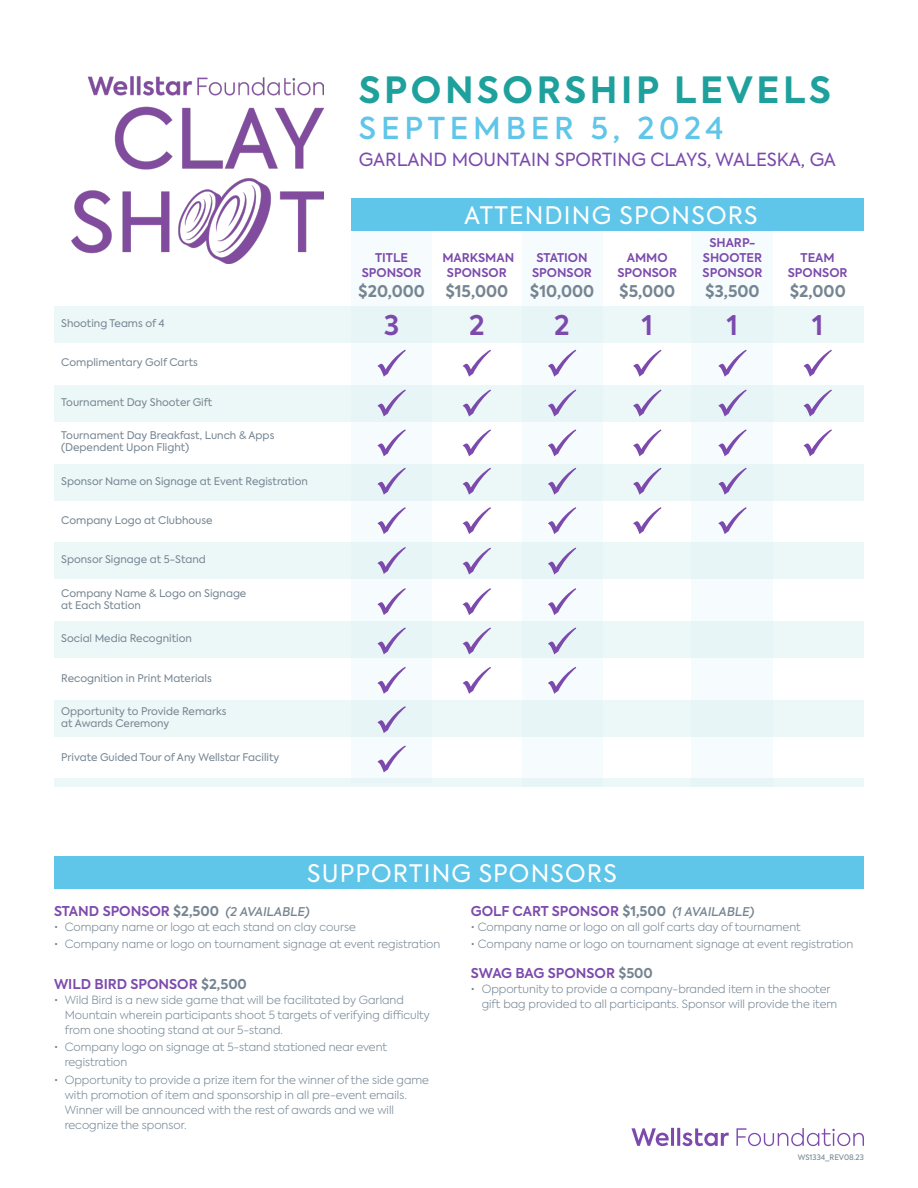
<style>
.page{position:relative;width:918px;height:1188px;background:#fff}
.page>*{position:absolute;margin:0;border:0;box-sizing:border-box;transform-origin:0 0}
.t1{font:700 36px "Axiforma";letter-spacing:.1em;color:#1ea19c}
.t2{font:500 30px "Axiforma";letter-spacing:.16em;color:#5fc5e9}
.t3{font:600 27px "Axiforma";color:#7c4aad}
.t4{font:24px "Axiforma";letter-spacing:.05em;color:#fff}
.t5{font:18px "Axiforma";color:#7c4aad}
.t6{font:700 16.05px "Axiforma";color:#758592}
.t7{font:600 13.5px "Axiforma";color:#7c4aad}
.t8{font:600 12px/15px "Axiforma";color:#7c4aad;text-align:center}
.t9{font:300 11.25px/15px "Axiforma";color:#758592}
.t10{font:10.5px/12px "Axiforma";color:#758592}
.t11{font:7.5px "Axiforma";color:#758592}
.s1{font-weight:700;color:#758592}
.s2{font-weight:500;font-style:italic;font-size:12px;color:#758592}
</style>
<div class="page">
<div style="left:54px;top:856px;width:810px;height:32px;background:#5fc5e9"></div>
<div style="left:54px;top:385px;width:810px;height:37px;background:#ecf7f7"></div>
<div style="left:54px;top:306px;width:810px;height:37px;background:#ecf7f7"></div>
<div style="left:54px;top:464px;width:810px;height:36px;background:#ecf7f7"></div>
<div style="left:54px;top:542px;width:810px;height:37px;background:#ecf7f7"></div>
<div style="left:54px;top:621px;width:810px;height:37px;background:#ecf7f7"></div>
<div style="left:54px;top:700px;width:810px;height:37px;background:#ecf7f7"></div>
<div style="left:54px;top:779px;width:810px;height:8px;background:#ecf7f7"></div>
<div style="left:351px;top:231px;width:81px;height:552px;background:linear-gradient(to right,#f1f9fb,#f1f9fb)"></div>
<div style="left:522px;top:231px;width:81px;height:556px;background:linear-gradient(to right,#f0f9fb,#f0f9fb)"></div>
<div style="left:692px;top:231px;width:81px;height:556px;background:linear-gradient(to right,#f0f9fb,#f0f9fb)"></div>
<svg style="left:377px;top:350px;width:29px;height:27px"></svg>
<svg style="left:463px;top:350px;width:28px;height:27px"></svg>
<svg style="left:548px;top:350px;width:28px;height:27px"></svg>
<svg style="left:633px;top:350px;width:29px;height:27px"></svg>
<svg style="left:718px;top:350px;width:29px;height:27px"></svg>
<svg style="left:803px;top:350px;width:29px;height:27px"></svg>
<svg style="left:377px;top:390px;width:29px;height:27px"></svg>
<svg style="left:463px;top:390px;width:28px;height:27px"></svg>
<svg style="left:548px;top:390px;width:28px;height:27px"></svg>
<svg style="left:548px;top:507px;width:28px;height:27px"></svg>
<svg style="left:633px;top:390px;width:29px;height:27px"></svg>
<svg style="left:718px;top:390px;width:29px;height:27px"></svg>
<svg style="left:718px;top:468px;width:29px;height:27px"></svg>
<svg style="left:803px;top:390px;width:29px;height:27px"></svg>
<svg style="left:803px;top:429px;width:29px;height:27px"></svg>
<svg style="left:377px;top:429px;width:29px;height:27px"></svg>
<svg style="left:463px;top:429px;width:28px;height:27px"></svg>
<svg style="left:548px;top:429px;width:28px;height:27px"></svg>
<svg style="left:548px;top:548px;width:28px;height:27px"></svg>
<svg style="left:633px;top:429px;width:29px;height:27px"></svg>
<svg style="left:718px;top:429px;width:29px;height:27px"></svg>
<svg style="left:633px;top:507px;width:29px;height:27px"></svg>
<svg style="left:718px;top:507px;width:29px;height:27px"></svg>
<svg style="left:633px;top:468px;width:29px;height:27px"></svg>
<svg style="left:377px;top:588px;width:29px;height:27px"></svg>
<svg style="left:463px;top:588px;width:28px;height:27px"></svg>
<svg style="left:548px;top:588px;width:28px;height:27px"></svg>
<svg style="left:377px;top:627px;width:29px;height:27px"></svg>
<svg style="left:463px;top:627px;width:28px;height:27px"></svg>
<svg style="left:548px;top:627px;width:28px;height:27px"></svg>
<svg style="left:377px;top:667px;width:29px;height:27px"></svg>
<svg style="left:463px;top:667px;width:28px;height:27px"></svg>
<svg style="left:548px;top:667px;width:28px;height:27px"></svg>
<svg style="left:377px;top:706px;width:29px;height:27px"></svg>
<svg style="left:463px;top:548px;width:28px;height:27px"></svg>
<svg style="left:463px;top:507px;width:28px;height:27px"></svg>
<svg style="left:463px;top:468px;width:28px;height:27px"></svg>
<svg style="left:548px;top:468px;width:28px;height:27px"></svg>
<svg style="left:377px;top:746px;width:29px;height:27px"></svg>
<svg style="left:377px;top:507px;width:29px;height:27px"></svg>
<svg style="left:377px;top:468px;width:29px;height:27px"></svg>
<svg style="left:377px;top:547px;width:29px;height:27px"></svg>
<div style="left:351px;top:199px;width:513px;height:32px;background:#5fc5e9"></div>
<img style="left:72px;top:77px;width:252px;height:186px">
<svg style="left:631px;top:1128px;width:233px;height:18px"></svg>
<p class="t1" style="left:359px;top:65px;width:473px">SPONSORSHIP LEVELS</p>
<p class="t2" style="left:359px;top:108px;width:366px">SEPTEMBER 5, 2024</p>
<p class="t5" style="left:359px;top:148px;width:479px">GARLAND MOUNTAIN SPORTING CLAYS, WALESKA, GA</p>
<p class="t10" style="left:61px;top:317px;width:105px">Shooting Teams of 4</p>
<p class="t10" style="left:61px;top:357px;width:138px">Complimentary Golf Carts</p>
<p class="t10" style="left:61px;top:396px;width:153px">Tournament Day Shooter Gift</p>
<p class="t10" style="left:61px;top:430px;width:215px">Tournament Day Breakfast, Lunch &amp; Apps (Dependent Upon Flight)</p>
<p class="t10" style="left:61px;top:475px;width:248px">Sponsor Name on Signage at Event Registration</p>
<p class="t10" style="left:61px;top:514px;width:153px">Company Logo at Clubhouse</p>
<p class="t10" style="left:61px;top:554px;width:146px">Sponsor Signage at 5-Stand</p>
<p class="t10" style="left:61px;top:587px;width:187px">Company Name &amp; Logo on Signage at Each Station</p>
<p class="t10" style="left:61px;top:633px;width:132px">Social Media Recognition</p>
<p class="t10" style="left:61px;top:672px;width:152px">Recognition in Print Materials</p>
<p class="t10" style="left:61px;top:706px;width:167px">Opportunity to Provide Remarks at Awards Ceremony</p>
<p class="t10" style="left:61px;top:751px;width:220px">Private Guided Tour of Any Wellstar Facility</p>
<p class="t8" style="left:375px;top:250px;width:34px">TITLE</p>
<p class="t8" style="left:362px;top:265px;width:61px">SPONSOR</p>
<p class="t6" style="left:358px;top:280px;width:68px">$20,000</p>
<p class="t4" style="left:464px;top:200px;width:295px">ATTENDING SPONSORS</p>
<p class="t8" style="left:442px;top:250px;width:73px">MARKSMAN</p>
<p class="t8" style="left:447px;top:265px;width:61px">SPONSOR</p>
<p class="t6" style="left:445px;top:280px;width:64px">$15,000</p>
<p class="t8" style="left:536px;top:250px;width:53px">STATION</p>
<p class="t8" style="left:532px;top:265px;width:61px">SPONSOR</p>
<p class="t6" style="left:530px;top:280px;width:66px">$10,000</p>
<p class="t8" style="left:627px;top:250px;width:42px">AMMO</p>
<p class="t8" style="left:617px;top:265px;width:61px">SPONSOR</p>
<p class="t6" style="left:619px;top:280px;width:58px">$5,000</p>
<p class="t8" style="left:703px;top:235px;width:61px">SHARP-<br>SHOOTER</p>
<p class="t8" style="left:703px;top:265px;width:61px">SPONSOR</p>
<p class="t6" style="left:705px;top:280px;width:56px">$3,500</p>
<p class="t8" style="left:801px;top:250px;width:36px">TEAM</p>
<p class="t8" style="left:788px;top:265px;width:61px">SPONSOR</p>
<p class="t6" style="left:790px;top:280px;width:58px">$2,000</p>
<p class="t3" style="left:384px;top:307px;width:17px">3</p>
<p class="t3" style="left:469px;top:307px;width:17px">2</p>
<p class="t3" style="left:554px;top:307px;width:17px">2</p>
<p class="t3" style="left:642px;top:307px;width:13px">1</p>
<p class="t3" style="left:727px;top:307px;width:13px">1</p>
<p class="t3" style="left:812px;top:307px;width:13px">1</p>
<p class="t4" style="left:307px;top:858px;width:311px">SUPPORTING SPONSORS</p>
<p class="t7" style="left:54px;top:902px;width:257px">STAND SPONSOR <span class="s1">$2,500</span> <span class="s2">(2 AVAILABLE)</span></p>
<p class="t9" style="left:54px;top:919px;width:303px">• Company name or logo at each stand on clay course</p>
<p class="t9" style="left:54px;top:937px;width:388px">• Company name or logo on tournament signage at event registration</p>
<p class="t7" style="left:54px;top:975px;width:194px">WILD BIRD SPONSOR <span class="s1">$2,500</span></p>
<p class="t9" style="left:65px;top:992px;width:367px;text-indent:-11px">• Wild Bird is a new side game that will be facilitated by Garland<br>Mountain wherein participants shoot 5 targets of verifying difficulty from one shooting stand at our 5-stand.</p>
<p class="t9" style="left:65px;top:1040px;width:324px;text-indent:-11px">• Company logo on signage at 5-stand stationed near event registration</p>
<p class="t9" style="left:65px;top:1072px;width:366px;text-indent:-11px">• Opportunity to provide a prize item for the winner of the side game with promotion of item and sponsorship in all pre-event emails.<br>Winner will be announced with the rest of awards and we will recognize the sponsor.</p>
<p class="t7" style="left:471px;top:902px;width:285px">GOLF CART SPONSOR <span class="s1">$1,500</span> <span class="s2">(1 AVAILABLE)</span></p>
<p class="t9" style="left:471px;top:919px;width:331px">• Company name or logo on all golf carts day of tournament</p>
<p class="t9" style="left:471px;top:937px;width:384px">• Company name or logo on tournament signage at event registration</p>
<p class="t7" style="left:471px;top:964px;width:183px">SWAG BAG SPONSOR <span class="s1">$500</span></p>
<p class="t9" style="left:471px;top:981px;width:361px">• Opportunity to provide a company-branded item in the shooter</p>
<p class="t9" style="left:482px;top:996px;width:357px">gift bag provided to all participants. Sponsor will provide the item</p>
<p class="t11" style="left:798px;top:1153px;width:68px">WS1334_REV08.23</p>
</div>
